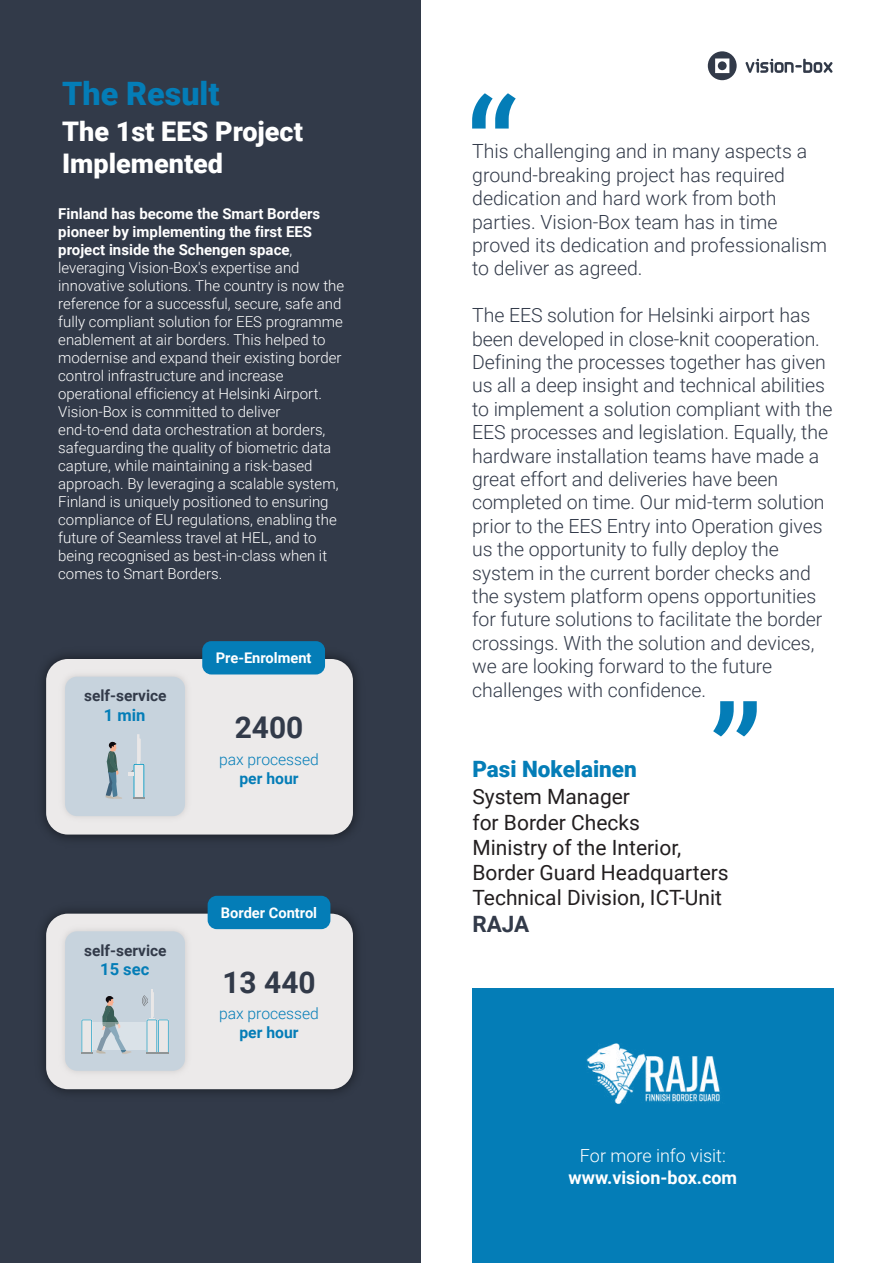
<style>
.page{position:relative;width:893px;height:1263px;background:#fff}
.page>*{position:absolute;margin:0;border:0;box-sizing:border-box;transform-origin:0 0}
.t1{font:150px "Roboto";color:#047db7}
.t2{font:900 32.25px "Roboto";color:#047db7}
.t3{font:700 29.85px "Roboto";color:#323a49}
.t4{font:900 27px/32.4px "Roboto";color:#fff}
.t5{font:900 22.5px "Roboto";color:#047db7}
.t6{font:700 22.5px "Roboto";color:#323a49}
.t7{font:21px/25.2px "Roboto";color:#231f20}
.t8{font:300 19.5px/23.4px "Roboto";letter-spacing:-.005em;color:#323a49}
.t9{font:700 18px "Roboto";color:#fff}
.t10{font:300 18px "Roboto";color:#fff}
.t11{font:700 16.5px "Roboto";color:#047db7}
.t12{font:300 15.75px "Roboto";color:#047db7}
.t13{font:700 15.75px "Roboto";color:#047db7}
.t14{font:700 15.45px "Roboto";color:#323a49}
.t15{font:300 15px/18px "Roboto";color:#fff}
.t16{font:700 14.7px "Roboto";color:#fff}
.s1{font-weight:700}
</style>
<div class="page">
<div style="left:0;top:0;width:420px;height:1263px;background:#323a49"></div>
<img style="left:43px;top:898px;width:314px;height:195px">
<div style="left:46px;top:914px;width:307px;height:175px;background:#eceaea;border-radius:22px"></div>
<div style="left:65px;top:931px;width:120px;height:140px;background:#c7d3dd;border-radius:12px"></div>
<div style="left:208px;top:896px;width:122px;height:33px;background:#047db7;border-radius:9px"></div>
<svg style="left:142px;top:995px;width:6px;height:11px"></svg>
<svg style="left:81px;top:996px;width:50px;height:58px"></svg>
<hr style="left:151px;top:989px;width:2px;height:29px;background:#e9e7e7">
<hr style="left:152px;top:992px;width:2px;height:25px;background:#e9e7e7">
<svg style="left:146px;top:1018px;width:23px;height:36px"></svg>
<svg style="left:92px;top:1022px;width:54px;height:28px;background:#c8d3da"></svg>
<img style="left:43px;top:646px;width:314px;height:193px">
<div style="left:46px;top:659px;width:307px;height:175px;background:#eceaea;border-radius:22px"></div>
<img style="left:64px;top:675px;width:123px;height:142px">
<div style="left:65px;top:677px;width:120px;height:139px;background:#c7d3dd;border-radius:12px"></div>
<svg style="left:105px;top:742px;width:17px;height:57px"></svg>
<svg style="left:128px;top:734px;width:17px;height:65px"></svg>
<div style="left:202px;top:641px;width:123px;height:33px;background:#047db7;border-radius:9px"></div>
<div style="left:472px;top:989px;width:362px;height:274px;background:#047db7"></div>
<img style="left:586px;top:1043px;width:134px;height:61px">
<svg style="left:708px;top:51px;width:29px;height:29px"></svg>
<div style="left:718px;top:61px;width:9px;height:9px;background:#323a49;border-radius:50%"></div>
<svg style="left:745px;top:59px;width:88px;height:14px"></svg>
<h2 class="t2" style="left:62px;top:71px;width:159px">The Result</h2>
<h3 class="t4" style="left:62px;top:114px;width:242px">The 1st EES Project<br>Implemented</h3>
<p class="t15" style="left:58px;top:204px;width:287px"><span class="s1">Finland has become the Smart Borders pioneer by implementing the first EES project inside the Schengen space</span>, leveraging Vision-Box's expertise and innovative solutions. The country is now the reference for a successful, secure, safe and fully compliant solution for EES programme enablement at air borders. This helped to modernise and expand their existing border control infrastructure and increase operational efficiency at Helsinki Airport.<br>Vision-Box is committed to deliver end-to-end data orchestration at borders, safeguarding the quality of biometric data capture, while maintaining a risk-based approach. By leveraging a scalable system, Finland is uniquely positioned to ensuring compliance of EU regulations, enabling the future of Seamless travel at HEL, and to being recognised as best-in-class when it comes to Smart Borders.</p>
<p class="t14" style="left:84px;top:685px;width:84px">self-service</p>
<p class="t11" style="left:104px;top:703px;width:43px">1 min</p>
<p class="t14" style="left:84px;top:940px;width:84px">self-service</p>
<p class="t11" style="left:100px;top:958px;width:51px">15 sec</p>
<p class="t16" style="left:216px;top:647px;width:97px">Pre-Enrolment</p>
<h3 class="t3" style="left:235px;top:706px;width:70px">2400</h3>
<p class="t12" style="left:219px;top:748px;width:102px">pax processed</p>
<p class="t13" style="left:239px;top:767px;width:61px">per hour</p>
<p class="t16" style="left:221px;top:902px;width:98px">Border Control</p>
<h3 class="t3" style="left:222px;top:961px;width:95px">13 440</h3>
<p class="t12" style="left:219px;top:1003px;width:102px">pax processed</p>
<p class="t13" style="left:239px;top:1021px;width:61px">per hour</p>
<h1 class="t1" style="left:464px;top:49px;width:55px">“</h1>
<p class="t8" style="left:472px;top:139px;width:356px">This challenging and in many aspects a ground-breaking project has required dedication and hard work from both parties. Vision-Box team has in time proved its dedication and professionalism to deliver as agreed.</p>
<p class="t8" style="left:472px;top:303px;width:362px">The EES solution for Helsinki airport has been developed in close-knit cooperation.<br>Defining the processes together has given us all a deep insight and technical abilities to implement a solution compliant with the EES processes and legislation. Equally, the hardware installation teams have made a great effort and deliveries have been completed on time. Our mid-term solution prior to the EES Entry into Operation gives us the opportunity to fully deploy the system in the current border checks and the system platform opens opportunities for future solutions to facilitate the border crossings. With the solution and devices, we are looking forward to the future challenges with confidence.</p>
<h1 class="t1" style="left:764px;top:781px;width:55px;rotate:-180deg">“</h1>
<p class="t5" style="left:472px;top:753px;width:166px">Pasi Nokelainen</p>
<p class="t7" style="left:472px;top:783px;width:258px">System Manager<br>for Border Checks<br>Ministry of the Interior,<br>Border Guard Headquarters<br>Technical Division, ICT-Unit</p>
<p class="t6" style="left:472px;top:908px;width:58px">RAJA</p>
<p class="t10" style="left:580px;top:1143px;width:147px">For more info visit:</p>
<p class="t9" style="left:569px;top:1165px;width:170px">www.vision-box.com</p>
</div>
